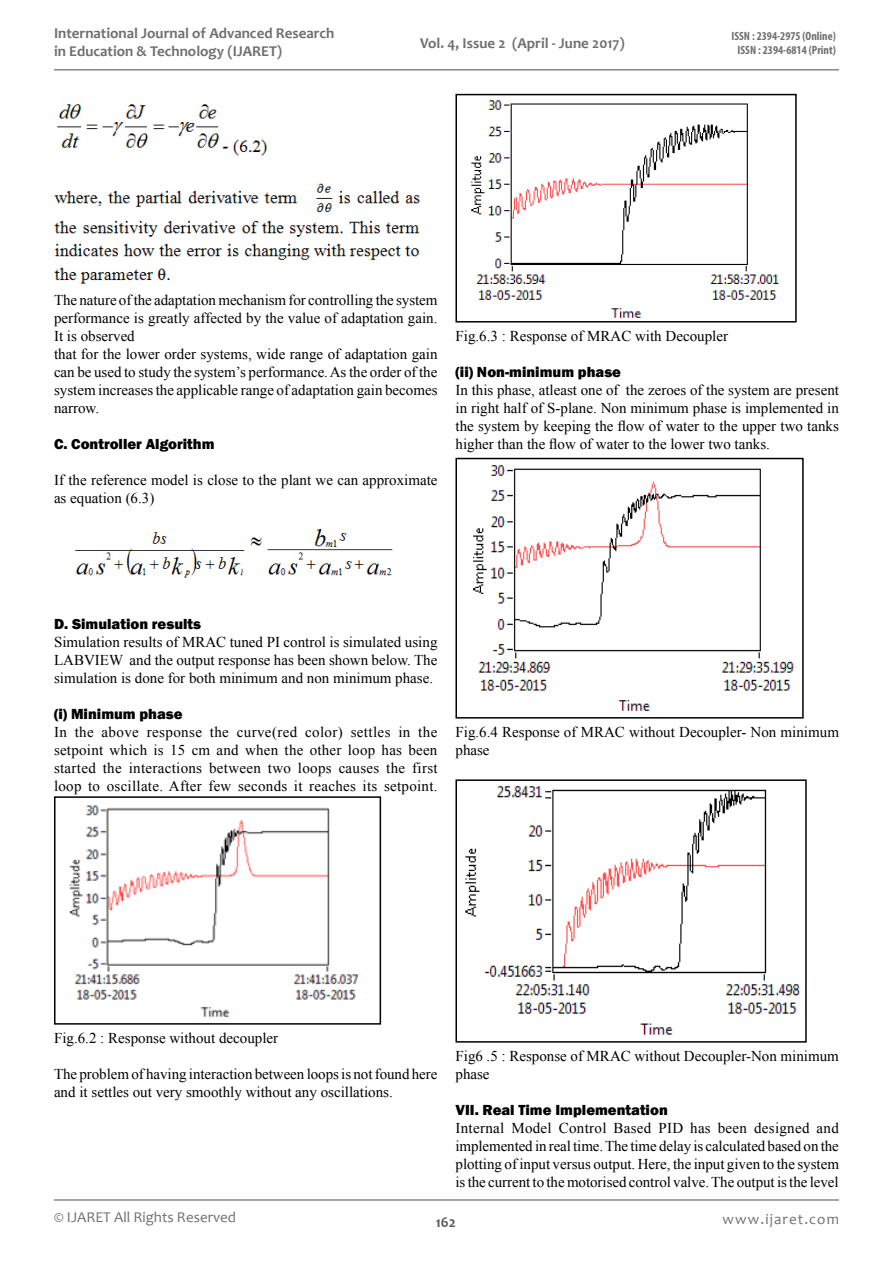
<style>
.page{position:relative;width:893px;height:1263px;background:#fff}
.page>*{position:absolute;margin:0;border:0;box-sizing:border-box;transform-origin:0 0}
.t1{font:15px/18px "Times New Roman";color:#000}
.t2{font:800 15px "Franklin Gothic";color:#000}
.t3{font:700 15px/18px "Candara";color:#6d6f71}
.t4{font:15px "Candara";color:#6d6f71}
.t5{font:15px "Candara";letter-spacing:.075em;color:#6d6f71}
.t6{font:700 15px "Candara";color:#58595b}
.t7{font:700 condensed 12px/14.4px "Myriad Pro";color:#6d6f71;text-align:center}
</style>
<div class="page">
<hr style="left:54px;top:1199px;width:785px;height:2px;background:#86888b">
<hr style="left:54px;top:69px;width:785px;height:2px;background:#86888b">
<img style="left:54px;top:104px;width:367px;height:180px">
<img style="left:75px;top:529px;width:318px;height:49px">
<img style="left:69px;top:805px;width:290px;height:213px">
<div style="left:54px;top:796px;width:327px;height:228px;border:2px solid #000"></div>
<img style="left:471px;top:100px;width:309px;height:218px">
<div style="left:455px;top:94px;width:342px;height:228px;border:2px solid #000"></div>
<img style="left:473px;top:465px;width:321px;height:246px">
<div style="left:455px;top:458px;width:349px;height:261px;border:2px solid #000"></div>
<img style="left:465px;top:786px;width:336px;height:249px">
<div style="left:455px;top:779px;width:352px;height:264px;border:2px solid #000"></div>
<p class="t3" style="left:54px;top:24px;width:282px">International Journal of Advanced Research in Education &amp; Technology (IJARET)</p>
<p class="t3" style="left:420px;top:34px;width:206px">Vol. 4, Issue 2 (April - June 2017)</p>
<p class="t7" style="left:731px;top:28px;width:106px">ISSN : 2394-2975 (Online)<br>ISSN : 2394-6814 (Print)</p>
<p class="t1" style="left:54px;top:290px;width:385px">The nature of the adaptation mechanism for controlling the system performance is greatly affected by the value of adaptation gain.<br>It is observed<br>that for the lower order systems, wide range of adaptation gain can be used to study the system’s performance. As the order of the system increases the applicable range of adaptation gain becomes narrow.</p>
<p class="t2" style="left:54px;top:434px;width:162px">C. Controller Algorithm</p>
<p class="t1" style="left:54px;top:470px;width:385px">If the reference model is close to the plant we can approximate as equation (6.3)</p>
<p class="t1" style="left:455px;top:326px;width:274px">Fig.6.3 : Response of MRAC with Decoupler</p>
<p class="t2" style="left:455px;top:362px;width:167px">(ii) Non-minimum phase</p>
<p class="t1" style="left:455px;top:380px;width:385px;text-align:justify">In this phase, atleast one of the zeroes of the system are present in right half of S-plane. Non minimum phase is implemented in the system by keeping the flow of water to the upper two tanks higher than the flow of water to the lower two tanks.</p>
<p class="t2" style="left:54px;top:614px;width:149px">D. Simulation results</p>
<p class="t1" style="left:54px;top:632px;width:385px;text-align:justify">Simulation results of MRAC tuned PI control is simulated using LABVIEW and the output response has been shown below. The simulation is done for both minimum and non minimum phase.</p>
<p class="t2" style="left:54px;top:704px;width:130px">(i) Minimum phase</p>
<p class="t1" style="left:54px;top:722px;width:385px;text-align:justify">In the above response the curve(red color) settles in the setpoint which is 15 cm and when the other loop has been started the interactions between two loops causes the first loop to oscillate. After few seconds it reaches its setpoint.</p>
<p class="t1" style="left:455px;top:722px;width:385px">Fig.6.4 Response of MRAC without Decoupler- Non minimum phase</p>
<p class="t1" style="left:54px;top:1028px;width:226px">Fig.6.2 : Response without decoupler</p>
<p class="t1" style="left:54px;top:1064px;width:385px">The problem of having interaction between loops is not found here and it settles out very smoothly without any oscillations.</p>
<p class="t1" style="left:455px;top:1046px;width:385px">Fig6 .5 : Response of MRAC without Decoupler-Non minimum phase</p>
<p class="t2" style="left:455px;top:1100px;width:214px">VII. Real Time Implementation</p>
<p class="t1" style="left:455px;top:1118px;width:385px;text-align:justify">Internal Model Control Based PID has been designed and implemented in real time. The time delay is calculated based on the plotting of input versus output. Here, the input given to the system is the current to the motorised control valve. The output is the level</p>
<p class="t4" style="left:54px;top:1207px;width:184px">© IJARET All Rights Reserved</p>
<p class="t5" style="left:723px;top:1210px;width:118px">www.ijaret.com</p>
<p class="t6" style="left:436px;top:1213px;width:22px">162</p>
</div>
